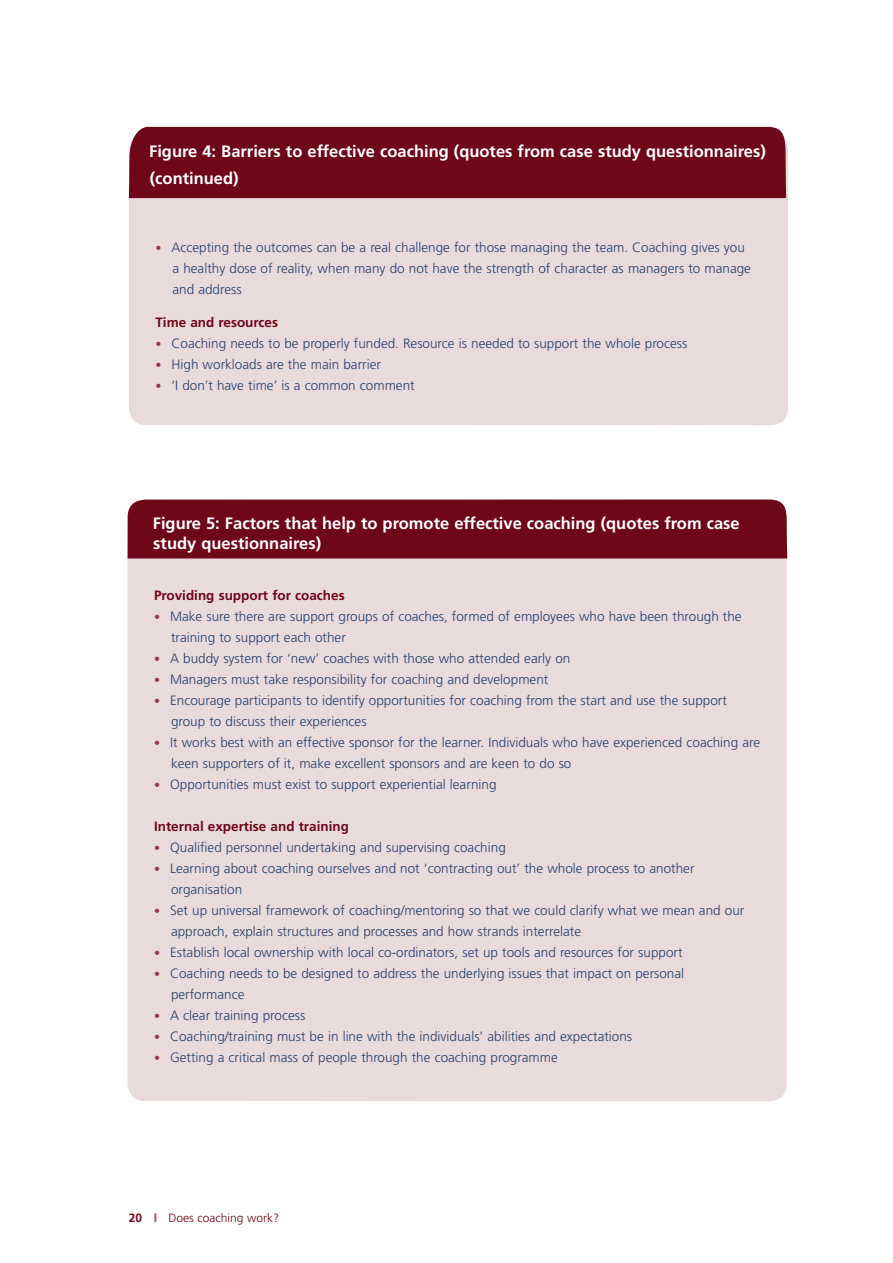
<style>
.page{position:relative;width:893px;height:1263px;background:#fff}
.page>*{position:absolute;margin:0;border:0;box-sizing:border-box;transform-origin:0 0}
.X_header_H1{font:700 16.5px/19.8px "Frutiger";color:#fff}
.T_figure_titles{font:700 16.5px "Frutiger";color:#fff}
.X_bullets{font:300 13.5px/21px "Frutiger";color:#24426b}
.H3_subhead{font:700 13.5px "Frutiger";color:#6e0717}
.t1{font:300 12px "Frutiger";color:#6e0717}
.t2{font:700 12px "Frutiger";color:#6e0717}
.s1{font-size:12px;color:#8b3945}
</style>
<div class="page">
<svg style="left:154px;top:1213px;width:3px;height:9px"></svg>
<div style="left:129px;top:142px;width:659px;height:283px;background:#e9dadc"></div>
<div style="left:129px;top:127px;width:657px;height:71px;background:#6e0717"></div>
<div style="left:128px;top:499px;width:659px;height:602px;background:#e9dadc"></div>
<div style="left:128px;top:500px;width:659px;height:58px;background:#6e0717"></div>
<p class="T_figure_titles" style="left:149px;top:141px;width:618px">Figure 4: Barriers to effective coaching (quotes from case study questionnaires)</p>
<p class="T_figure_titles" style="left:150px;top:169px;width:90px">(continued)</p>
<p class="X_bullets" style="left:172px;top:237px;width:580px;text-indent:-17px"><span class="s1">•</span> Accepting the outcomes can be a real challenge for those managing the team. Coaching gives you a healthy dose of reality, when many do not have the strength of character as managers to manage and address</p>
<p class="H3_subhead" style="left:155px;top:314px;width:124px">Time and resources</p>
<p class="X_bullets" style="left:155px;top:333px;width:533px"><span class="s1">•</span> Coaching needs to be properly funded. Resource is needed to support the whole process</p>
<p class="X_bullets" style="left:155px;top:354px;width:227px"><span class="s1">•</span> High workloads are the main barrier</p>
<p class="X_bullets" style="left:155px;top:375px;width:261px"><span class="s1">•</span> ‘I don’t have time’ is a common comment</p>
<p class="X_header_H1" style="left:153px;top:514px;width:588px">Figure 5: Factors that help to promote effective coaching (quotes from case study questionnaires)</p>
<p class="H3_subhead" style="left:154px;top:587px;width:192px">Providing support for coaches</p>
<p class="X_bullets" style="left:171px;top:606px;width:572px;text-indent:-17px"><span class="s1">•</span> Make sure there are support groups of coaches, formed of employees who have been through the training to support each other</p>
<p class="X_bullets" style="left:154px;top:648px;width:418px"><span class="s1">•</span> A buddy system for ‘new’ coaches with those who attended early on</p>
<p class="X_bullets" style="left:154px;top:669px;width:396px"><span class="s1">•</span> Managers must take responsibility for coaching and development</p>
<p class="X_bullets" style="left:171px;top:690px;width:557px;text-indent:-17px"><span class="s1">•</span> Encourage participants to identify opportunities for coaching from the start and use the support group to discuss their experiences</p>
<p class="X_bullets" style="left:171px;top:732px;width:591px;text-indent:-17px"><span class="s1">•</span> It works best with an effective sponsor for the learner. Individuals who have experienced coaching are keen supporters of it, make excellent sponsors and are keen to do so</p>
<p class="X_bullets" style="left:154px;top:774px;width:344px"><span class="s1">•</span> Opportunities must exist to support experiential learning</p>
<p class="H3_subhead" style="left:154px;top:818px;width:196px">Internal expertise and training</p>
<p class="X_bullets" style="left:154px;top:837px;width:353px"><span class="s1">•</span> Qualified personnel undertaking and supervising coaching</p>
<p class="X_bullets" style="left:171px;top:858px;width:525px;text-indent:-17px"><span class="s1">•</span> Learning about coaching ourselves and not ‘contracting out’ the whole process to another organisation</p>
<p class="X_bullets" style="left:171px;top:900px;width:575px;text-indent:-17px"><span class="s1">•</span> Set up universal framework of coaching/mentoring so that we could clarify what we mean and our approach, explain structures and processes and how strands interrelate</p>
<p class="X_bullets" style="left:154px;top:942px;width:530px"><span class="s1">•</span> Establish local ownership with local co-ordinators, set up tools and resources for support</p>
<p class="X_bullets" style="left:171px;top:963px;width:515px;text-indent:-17px"><span class="s1">•</span> Coaching needs to be designed to address the underlying issues that impact on personal performance</p>
<p class="X_bullets" style="left:154px;top:1005px;width:153px"><span class="s1">•</span> A clear training process</p>
<p class="X_bullets" style="left:154px;top:1026px;width:480px"><span class="s1">•</span> Coaching/training must be in line with the individuals’ abilities and expectations</p>
<p class="X_bullets" style="left:154px;top:1047px;width:405px"><span class="s1">•</span> Getting a critical mass of people through the coaching programme</p>
<p class="t2" style="left:129px;top:1211px;width:15px">20</p>
<p class="t1" style="left:169px;top:1211px;width:112px">Does coaching work?</p>
</div>
